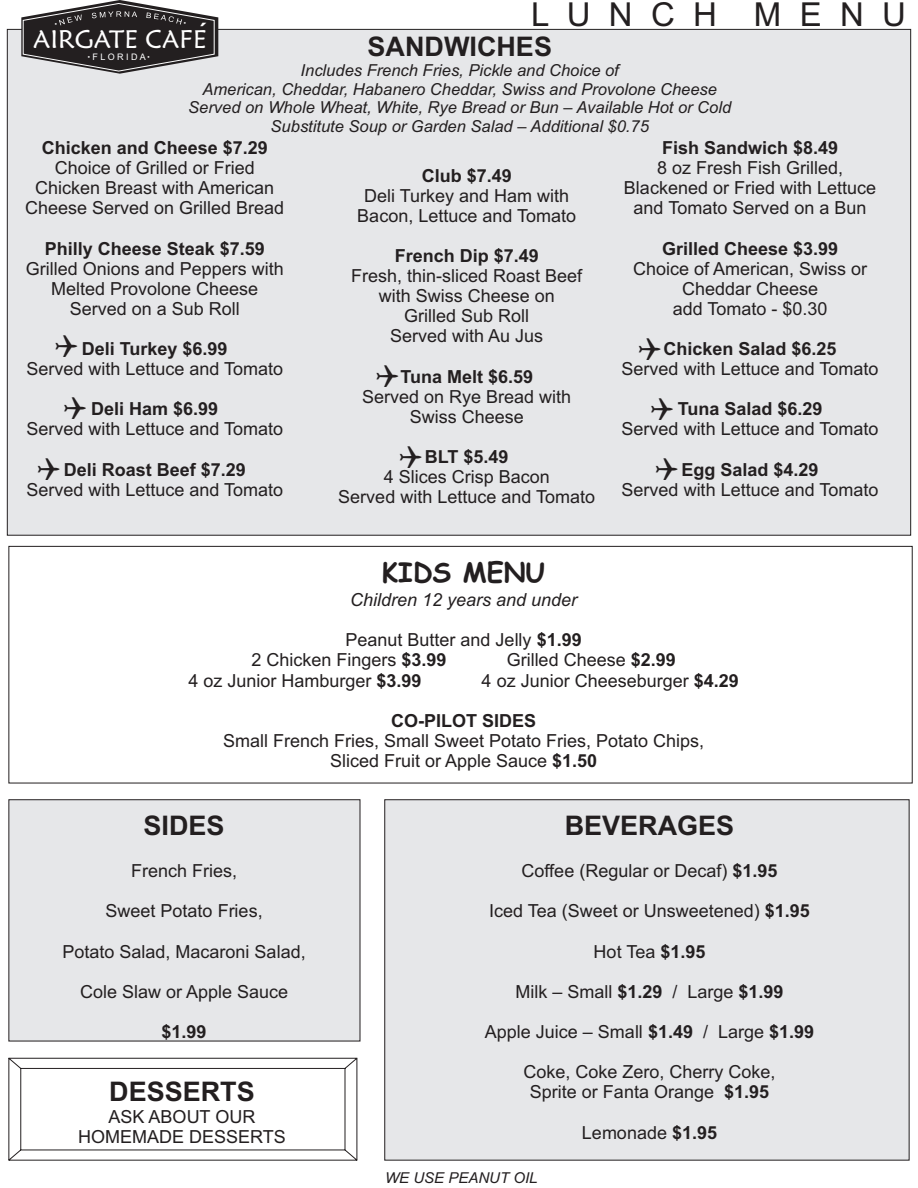
<style>
.page{position:relative;width:918px;height:1188px;background:#fff}
.page>*{position:absolute;margin:0;border:0;box-sizing:border-box;transform-origin:0 0}
.t1{font:33px "Arial";color:#231f20}
.t2{font:700 27px "Arial";color:#231f20}
.t3{font:700 27px "Comic Sans MS";color:#231f20}
.t4{font:25.35px "Maiandra GD";color:#fff}
.t5{font:18px/20.1px "Arial";color:#231f20;text-align:center}
.t6{font:700 18px "Arial";color:#231f20}
.t7{font:italic 18px "Arial";color:#231f20}
.t8{font:italic 16.5px/18.5px "Arial";color:#231f20;text-align:center}
.t9{font:italic 15px "Arial";color:#231f20}
.t10{font:9px "Arial";color:#fff}
.t11{font:3px "Wingdings";color:#fff}
.s1{font-weight:700}
</style>
<div class="page">
<div style="left:384px;top:799px;width:526px;height:362px;background:#e6e7e9"></div>
<div style="left:8px;top:799px;width:353px;height:243px;background:#e6e7e9"></div>
<div style="left:7px;top:29px;width:904px;height:507px;background:#e6e7e9"></div>
<svg style="left:8px;top:546px;width:905px;height:238px"></svg>
<svg style="left:8px;top:1057px;width:350px;height:104px"></svg>
<svg style="left:56px;top:336px;width:21px;height:21px"></svg>
<svg style="left:38px;top:458px;width:22px;height:22px"></svg>
<svg style="left:64px;top:397px;width:22px;height:22px"></svg>
<svg style="left:377px;top:366px;width:21px;height:21px"></svg>
<svg style="left:400px;top:446px;width:22px;height:22px"></svg>
<svg style="left:639px;top:339px;width:22px;height:21px"></svg>
<svg style="left:651px;top:398px;width:22px;height:22px"></svg>
<svg style="left:656px;top:459px;width:22px;height:21px"></svg>
<svg style="left:17px;top:0;width:205px;height:78px;background:#6a6768"></svg>
<h1 class="t1" style="left:531px;top:2px;width:376px">L U N C H M E N U</h1>
<p class="t11" style="left:55px;top:23px;width:15px">●</p>
<p class="t11" style="left:184px;top:22px;width:15px">●</p>
<p class="t11" style="left:88px;top:56px;width:15px">●</p>
<p class="t11" style="left:148px;top:56px;width:15px">●</p>
<h3 class="t4" style="left:33px;top:28px;width:175px">AIRGATE CAFE</h3>
<p class="t10" style="left:93px;top:54px;width:55px">F L O R I D A</p>
<h2 class="t2" style="left:368px;top:36px;width:186px">SANDWICHES</h2>
<p class="t8" style="left:188px;top:63px;width:544px">Includes French Fries, Pickle and Choice of<br>American, Cheddar, Habanero Cheddar, Swiss and Provolone Cheese Served on Whole Wheat, White, Rye Bread or Bun – Available Hot or Cold Substitute Soup or Garden Salad – Additional $0.75</p>
<p class="t6" style="left:42px;top:141px;width:228px">Chicken and Cheese $7.29</p>
<p class="t5" style="left:25px;top:159px;width:261px">Choice of Grilled or Fried<br>Chicken Breast with American<br>Cheese Served on Grilled Bread</p>
<p class="t6" style="left:45px;top:241px;width:222px">Philly Cheese Steak $7.59</p>
<p class="t5" style="left:26px;top:260px;width:260px">Grilled Onions and Peppers with<br>Melted Provolone Cheese<br>Served on a Sub Roll</p>
<p class="t6" style="left:82px;top:342px;width:147px">Deli Turkey $6.99</p>
<p class="t5" style="left:26px;top:360px;width:258px">Served with Lettuce and Tomato</p>
<p class="t6" style="left:91px;top:402px;width:129px">Deli Ham $6.99</p>
<p class="t5" style="left:26px;top:421px;width:258px">Served with Lettuce and Tomato</p>
<p class="t6" style="left:64px;top:463px;width:184px">Deli Roast Beef $7.29</p>
<p class="t5" style="left:26px;top:481px;width:258px">Served with Lettuce and Tomato</p>
<p class="t6" style="left:662px;top:141px;width:178px">Fish Sandwich $8.49</p>
<p class="t5" style="left:624px;top:159px;width:254px">8 oz Fresh Fish Grilled,<br>Blackened or Fried with Lettuce and Tomato Served on a Bun</p>
<p class="t6" style="left:662px;top:241px;width:178px">Grilled Cheese $3.99</p>
<p class="t5" style="left:633px;top:260px;width:236px">Choice of American, Swiss or<br>Cheddar Cheese<br>add Tomato - $0.30</p>
<p class="t6" style="left:664px;top:342px;width:175px">Chicken Salad $6.25</p>
<p class="t5" style="left:622px;top:360px;width:258px">Served with Lettuce and Tomato</p>
<p class="t6" style="left:678px;top:402px;width:146px">Tuna Salad $6.29</p>
<p class="t5" style="left:622px;top:421px;width:258px">Served with Lettuce and Tomato</p>
<p class="t6" style="left:682px;top:463px;width:139px">Egg Salad $4.29</p>
<p class="t5" style="left:622px;top:481px;width:258px">Served with Lettuce and Tomato</p>
<p class="t6" style="left:422px;top:168px;width:92px">Club $7.49</p>
<p class="t5" style="left:357px;top:187px;width:220px">Deli Turkey and Ham with<br>Bacon, Lettuce and Tomato</p>
<p class="t6" style="left:395px;top:249px;width:146px">French Dip $7.49</p>
<p class="t5" style="left:351px;top:267px;width:233px">Fresh, thin-sliced Roast Beef with Swiss Cheese on<br>Grilled Sub Roll<br>Served with Au Jus</p>
<p class="t6" style="left:400px;top:370px;width:134px">Tuna Melt $6.59</p>
<p class="t5" style="left:362px;top:388px;width:211px">Served on Rye Bread with<br>Swiss Cheese</p>
<p class="t6" style="left:425px;top:450px;width:85px">BLT $5.49</p>
<p class="t5" style="left:338px;top:468px;width:258px">4 Slices Crisp Bacon<br>Served with Lettuce and Tomato</p>
<h2 class="t3" style="left:382px;top:560px;width:165px">KIDS MENU</h2>
<p class="t7" style="left:350px;top:593px;width:229px">Children 12 years and under</p>
<p class="t5" style="left:252px;top:632px;width:332px;text-align:left;text-indent:94px">Peanut Butter and Jelly <span class="s1">$1.99<br></span>2 Chicken Fingers <span class="s1">$3.99</span></p>
<p class="t5" style="left:507px;top:652px;width:171px">Grilled Cheese <span class="s1">$2.99</span></p>
<p class="t5" style="left:188px;top:672px;width:235px">4 oz Junior Hamburger <span class="s1">$3.99</span></p>
<p class="t5" style="left:482px;top:672px;width:259px">4 oz Junior Cheeseburger <span class="s1">$4.29</span></p>
<p class="t6" style="left:391px;top:714px;width:147px">CO-PILOT SIDES</p>
<p class="t5" style="left:223px;top:732px;width:483px">Small French Fries, Small Sweet Potato Fries, Potato Chips,<br>Sliced Fruit or Apple Sauce <span class="s1">$1.50</span></p>
<h2 class="t2" style="left:144px;top:815px;width:83px">SIDES</h2>
<p class="t5" style="left:131px;top:863px;width:108px">French Fries,</p>
<p class="t5" style="left:106px;top:903px;width:159px">Sweet Potato Fries,</p>
<p class="t5" style="left:63px;top:943px;width:245px">Potato Salad, Macaroni Salad,</p>
<p class="t5" style="left:80px;top:983px;width:210px">Cole Slaw or Apple Sauce</p>
<p class="t6" style="left:162px;top:1025px;width:47px">$1.99</p>
<h2 class="t2" style="left:109px;top:1081px;width:147px">DESSERTS</h2>
<p class="t5" style="left:78px;top:1108px;width:209px">ASK ABOUT OUR<br>HOMEMADE DESSERTS</p>
<h2 class="t2" style="left:565px;top:815px;width:171px">BEVERAGES</h2>
<p class="t5" style="left:522px;top:862px;width:257px">Coffee (Regular or Decaf) <span class="s1">$1.95</span></p>
<p class="t5" style="left:489px;top:903px;width:322px">Iced Tea (Sweet or Unsweetened) <span class="s1">$1.95</span></p>
<p class="t5" style="left:594px;top:943px;width:113px">Hot Tea <span class="s1">$1.95</span></p>
<p class="t5" style="left:515px;top:983px;width:270px">Milk – Small <span class="s1">$1.29</span> / Large <span class="s1">$1.99</span></p>
<p class="t5" style="left:485px;top:1023px;width:331px">Apple Juice – Small <span class="s1">$1.49</span> / Large <span class="s1">$1.99</span></p>
<p class="t5" style="left:523px;top:1064px;width:254px">Coke, Coke Zero, Cherry Coke,<br>Sprite or Fanta Orange <span class="s1">$1.95</span></p>
<p class="t5" style="left:582px;top:1124px;width:137px">Lemonade <span class="s1">$1.95</span></p>
<p class="t9" style="left:385px;top:1172px;width:154px">WE USE PEANUT OIL</p>
</div>
